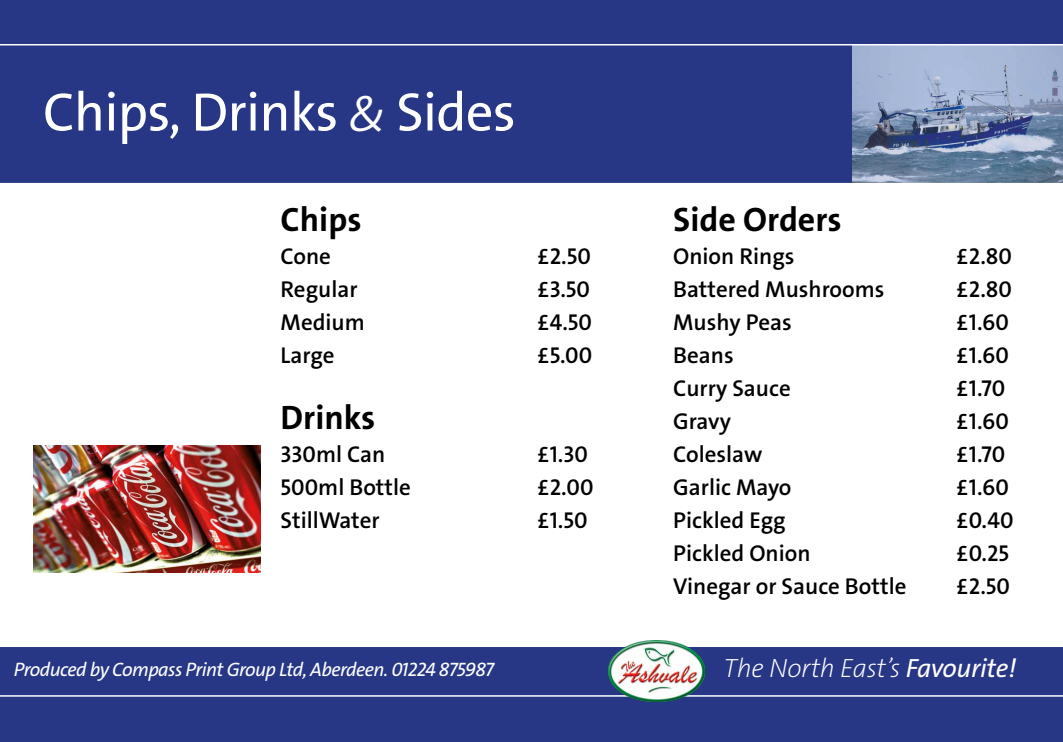
<style>
.page{position:relative;width:1063px;height:742px;background:#fff}
.page>*{position:absolute;margin:0;border:0;box-sizing:border-box;transform-origin:0 0}
.t1{font:54.5px "BG The Sans W5 Plain";letter-spacing:-.015em;color:#fff}
.t2{font:34px "BG The Sans W7 Bld";color:#000}
.t3{font:26.5px "BG The Sans W2 Ex Lig IT";letter-spacing:-.01em;color:#fff}
.t4{font:23px "BG The Sans W6 Se Bld";color:#000}
.t5{font:19.5px "BG The Sans W5 Plain IT";letter-spacing:-.03em;color:#fff}
.s1{font-family:"BG The Sans W4 Se Lig IT";font-size:48px}
.s2{font-family:"BG The Sans W5 Plain IT"}
</style>
<div class="page">
<div style="left:0;top:0;width:1063px;height:741px;background:#273685"></div>
<img style="left:853px;top:45px;width:210px;height:138px">
<hr style="left:0;top:44px;width:1063px;height:1px;background:#fff">
<hr style="left:0;top:694px;width:1063px;height:2px;background:#fff">
<div style="left:0;top:183px;width:1063px;height:463px;background:#fff"></div>
<img style="left:608px;top:640px;width:96px;height:61px">
<img style="left:34px;top:445px;width:226px;height:127px">
<h1 class="t1" style="left:43px;top:77px;width:474px">Chips, Drinks <span class="s1">&amp;</span> Sides</h1>
<h2 class="t2" style="left:281px;top:197px;width:82px">Chips</h2>
<p class="t4" style="left:281px;top:244px;width:52px">Cone</p>
<p class="t4" style="left:537px;top:244px;width:55px">£2.50</p>
<p class="t4" style="left:281px;top:277px;width:78px">Regular</p>
<p class="t4" style="left:537px;top:277px;width:54px">£3.50</p>
<p class="t4" style="left:281px;top:310px;width:86px">Medium</p>
<p class="t4" style="left:537px;top:310px;width:56px">£4.50</p>
<p class="t4" style="left:281px;top:343px;width:55px">Large</p>
<p class="t4" style="left:537px;top:343px;width:57px">£5.00</p>
<h2 class="t2" style="left:281px;top:395px;width:96px">Drinks</h2>
<p class="t4" style="left:281px;top:442px;width:106px">330ml Can</p>
<p class="t4" style="left:537px;top:442px;width:52px">£1.30</p>
<p class="t4" style="left:281px;top:475px;width:132px">500ml Bottle</p>
<p class="t4" style="left:537px;top:475px;width:58px">£2.00</p>
<p class="t4" style="left:281px;top:508px;width:101px">StillWater</p>
<p class="t4" style="left:537px;top:508px;width:52px">£1.50</p>
<h2 class="t2" style="left:673px;top:197px;width:170px">Side Orders</h2>
<p class="t4" style="left:673px;top:244px;width:123px">Onion Rings</p>
<p class="t4" style="left:956px;top:244px;width:57px">£2.80</p>
<p class="t4" style="left:673px;top:277px;width:213px">Battered Mushrooms</p>
<p class="t4" style="left:956px;top:277px;width:57px">£2.80</p>
<p class="t4" style="left:673px;top:310px;width:120px">Mushy Peas</p>
<p class="t4" style="left:956px;top:310px;width:54px">£1.60</p>
<p class="t4" style="left:673px;top:343px;width:62px">Beans</p>
<p class="t4" style="left:956px;top:343px;width:54px">£1.60</p>
<p class="t4" style="left:673px;top:376px;width:119px">Curry Sauce</p>
<p class="t4" style="left:956px;top:376px;width:50px">£1.70</p>
<p class="t4" style="left:673px;top:409px;width:59px">Gravy</p>
<p class="t4" style="left:956px;top:409px;width:54px">£1.60</p>
<p class="t4" style="left:673px;top:442px;width:91px">Coleslaw</p>
<p class="t4" style="left:956px;top:442px;width:50px">£1.70</p>
<p class="t4" style="left:673px;top:475px;width:120px">Garlic Mayo</p>
<p class="t4" style="left:956px;top:475px;width:54px">£1.60</p>
<p class="t4" style="left:673px;top:508px;width:114px">Pickled Egg</p>
<p class="t4" style="left:956px;top:508px;width:59px">£0.40</p>
<p class="t4" style="left:673px;top:541px;width:139px">Pickled Onion</p>
<p class="t4" style="left:956px;top:541px;width:54px">£0.25</p>
<p class="t4" style="left:673px;top:574px;width:235px">Vinegar or Sauce Bottle</p>
<p class="t4" style="left:956px;top:574px;width:55px">£2.50</p>
<p class="t5" style="left:14px;top:658px;width:482px">Produced by Compass Print Group Ltd, Aberdeen. 01224 875987</p>
<p class="t3" style="left:724px;top:654px;width:295px">The North East’s <span class="s2">Favourite!</span></p>
</div>
